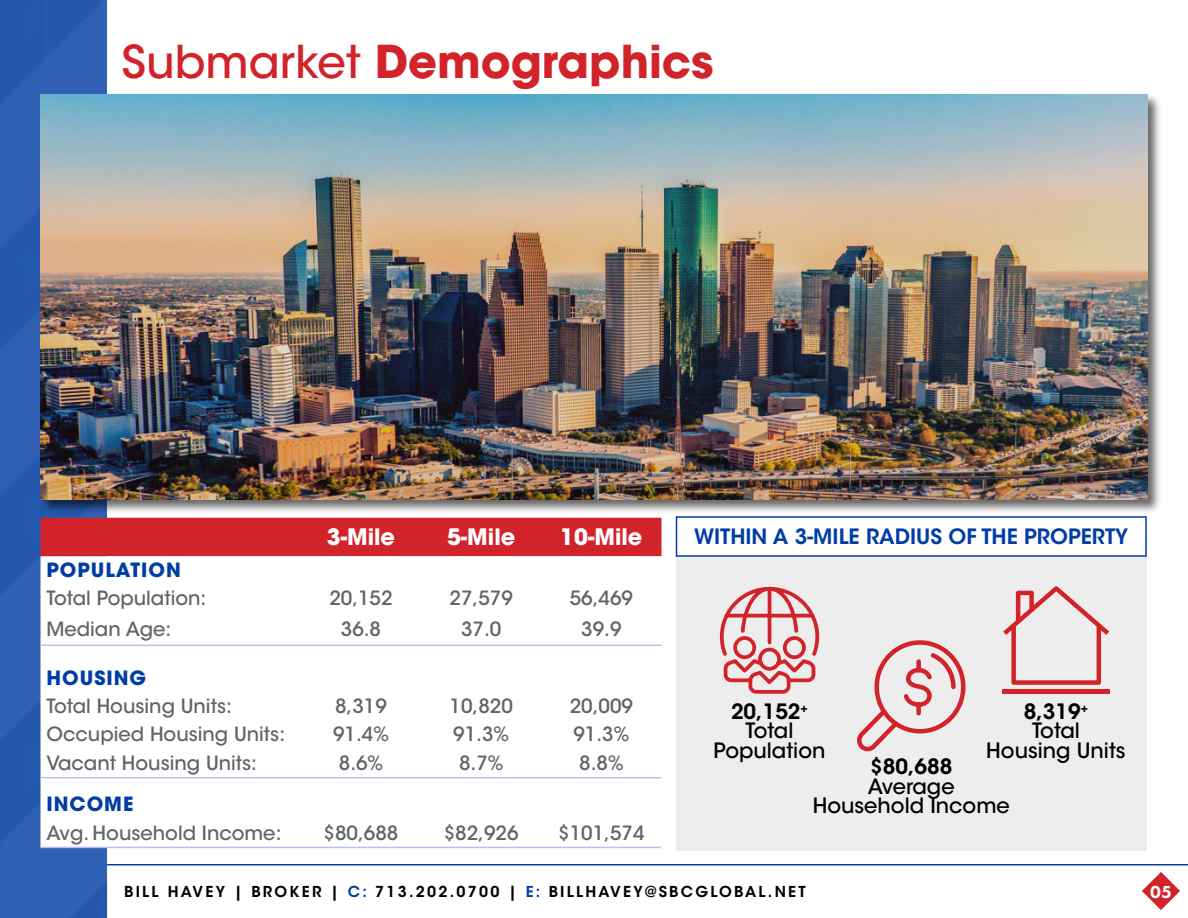
<style>
.page{position:relative;width:1188px;height:918px;background:#fff}
.page>*{position:absolute;margin:0;border:0;box-sizing:border-box;transform-origin:0 0}
.t1{font:700 45px "ITC Avant Garde Std";color:#d2232a}
.t2{font:700 22.5px "ITC Avant Garde Std";color:#fff}
.t3{font:500 21px/19.5px "ITC Avant Garde Std";color:#000;text-align:center}
.t4{font:600 21px "ITC Avant Garde Std";color:#003da5}
.t5{font:600 21px "ITC Avant Garde Std";color:#000}
.t6{font:500 19.5px "ITC Avant Garde Std";color:#636466}
.t7{font:700 19.5px "ITC Avant Garde Std";letter-spacing:.05em;color:#003da5}
.t8{font:800 18px "Futura PT";color:#fff}
.t9{font:600 15px "ITC Avant Garde Std";letter-spacing:.15em;color:#000}
.s1{font-weight:500}
.s2{font-weight:600}
.s3{color:#003da5}
</style>
<div class="page">
<hr style="left:0;top:864px;width:1188px;height:2px;background:#003da5">
<svg style="left:1142px;top:872px;width:38px;height:38px"></svg>
<img style="left:0;top:0;width:108px;height:918px">
<div style="left:40px;top:518px;width:622px;height:38px;background:#d2232a"></div>
<svg style="left:40px;top:556px;width:622px;height:291px"></svg>
<hr style="left:40px;top:645px;width:261px;height:1px;background:#b3c5e4">
<hr style="left:301px;top:645px;width:120px;height:1px;background:#b3c5e4">
<hr style="left:421px;top:645px;width:120px;height:1px;background:#b3c5e4">
<hr style="left:541px;top:645px;width:121px;height:1px;background:#b3c5e4">
<hr style="left:40px;top:777px;width:261px;height:1px;background:#b3c5e4">
<hr style="left:301px;top:777px;width:120px;height:1px;background:#b3c5e4">
<hr style="left:421px;top:777px;width:120px;height:1px;background:#b3c5e4">
<hr style="left:541px;top:777px;width:121px;height:1px;background:#b3c5e4">
<hr style="left:40px;top:847px;width:261px;height:1px;background:#b3c5e4">
<hr style="left:301px;top:847px;width:120px;height:1px;background:#b3c5e4">
<hr style="left:421px;top:847px;width:120px;height:1px;background:#b3c5e4">
<hr style="left:541px;top:847px;width:121px;height:1px;background:#b3c5e4">
<div style="left:676px;top:532px;width:471px;height:318px;background:#ededed"></div>
<svg style="left:719px;top:586px;width:101px;height:108px"></svg>
<div style="left:677px;top:517px;width:469px;height:39px;background:#fff"></div>
<svg style="left:857px;top:640px;width:109px;height:112px"></svg>
<div style="left:1002px;top:689px;width:108px;height:5px;background:#d2232a"></div>
<svg style="left:1003px;top:586px;width:106px;height:99px"></svg>
<div style="left:39px;top:93px;width:1124px;height:421px;background:#000;opacity:.6"></div>
<img style="left:40px;top:94px;width:1108px;height:406px">
<h1 class="t1" style="left:122px;top:32px;width:594px"><span class="s1">Submarket</span> Demographics</h1>
<p class="t2" style="left:327px;top:522px;width:70px">3-Mile</p>
<p class="t2" style="left:447px;top:522px;width:70px">5-Mile</p>
<p class="t2" style="left:560px;top:522px;width:84px">10-Mile</p>
<p class="t7" style="left:46px;top:557px;width:136px">POPULATION</p>
<p class="t6" style="left:46px;top:586px;width:161px">Total Population:</p>
<p class="t6" style="left:329px;top:586px;width:65px">20,152</p>
<p class="t6" style="left:450px;top:586px;width:65px">27,579</p>
<p class="t6" style="left:570px;top:586px;width:65px">56,469</p>
<p class="t6" style="left:46px;top:617px;width:126px">Median Age:</p>
<p class="t6" style="left:341px;top:617px;width:42px">36.8</p>
<p class="t6" style="left:461px;top:617px;width:42px">37.0</p>
<p class="t6" style="left:581px;top:617px;width:42px">39.9</p>
<p class="t7" style="left:46px;top:665px;width:101px">HOUSING</p>
<p class="t6" style="left:46px;top:694px;width:187px">Total Housing Units:</p>
<p class="t6" style="left:335px;top:694px;width:53px">8,319</p>
<p class="t6" style="left:450px;top:694px;width:65px">10,820</p>
<p class="t6" style="left:570px;top:694px;width:65px">20,009</p>
<p class="t6" style="left:46px;top:722px;width:240px">Occupied Housing Units:</p>
<p class="t6" style="left:333px;top:722px;width:57px">91.4%</p>
<p class="t6" style="left:453px;top:722px;width:57px">91.3%</p>
<p class="t6" style="left:573px;top:722px;width:57px">91.3%</p>
<p class="t6" style="left:46px;top:751px;width:212px">Vacant Housing Units:</p>
<p class="t6" style="left:339px;top:751px;width:46px">8.6%</p>
<p class="t6" style="left:459px;top:751px;width:46px">8.7%</p>
<p class="t6" style="left:579px;top:751px;width:46px">8.8%</p>
<p class="t7" style="left:46px;top:791px;width:88px">INCOME</p>
<p class="t6" style="left:46px;top:820px;width:236px">Avg. Household Income:</p>
<p class="t6" style="left:324px;top:820px;width:76px">$80,688</p>
<p class="t6" style="left:444px;top:820px;width:76px">$82,926</p>
<p class="t6" style="left:558px;top:820px;width:88px">$101,574</p>
<p class="t4" style="left:694px;top:523px;width:436px">WITHIN A 3-MILE RADIUS OF THE PROPERTY</p>
<p class="t3" style="left:714px;top:701px;width:113px"><span class="s2">20,152</span><sup>+<br></sup>Total<br>Population</p>
<p class="t3" style="left:986px;top:701px;width:141px"><span class="s2">8,319</span><sup>+<br></sup>Total<br>Housing Units</p>
<p class="t5" style="left:870px;top:753px;width:84px">$80,688</p>
<p class="t3" style="left:813px;top:776px;width:199px">Average<br>Household Income</p>
<p class="t9" style="left:124px;top:882px;width:683px">BILL HAVEY | BROKER | <span class="s3">C:</span> 713.202.0700 | <span class="s3">E:</span> BILLHAVEY@SBCGLOBAL.NET</p>
<p class="t8" style="left:1150px;top:881px;width:23px">05</p>
</div>
